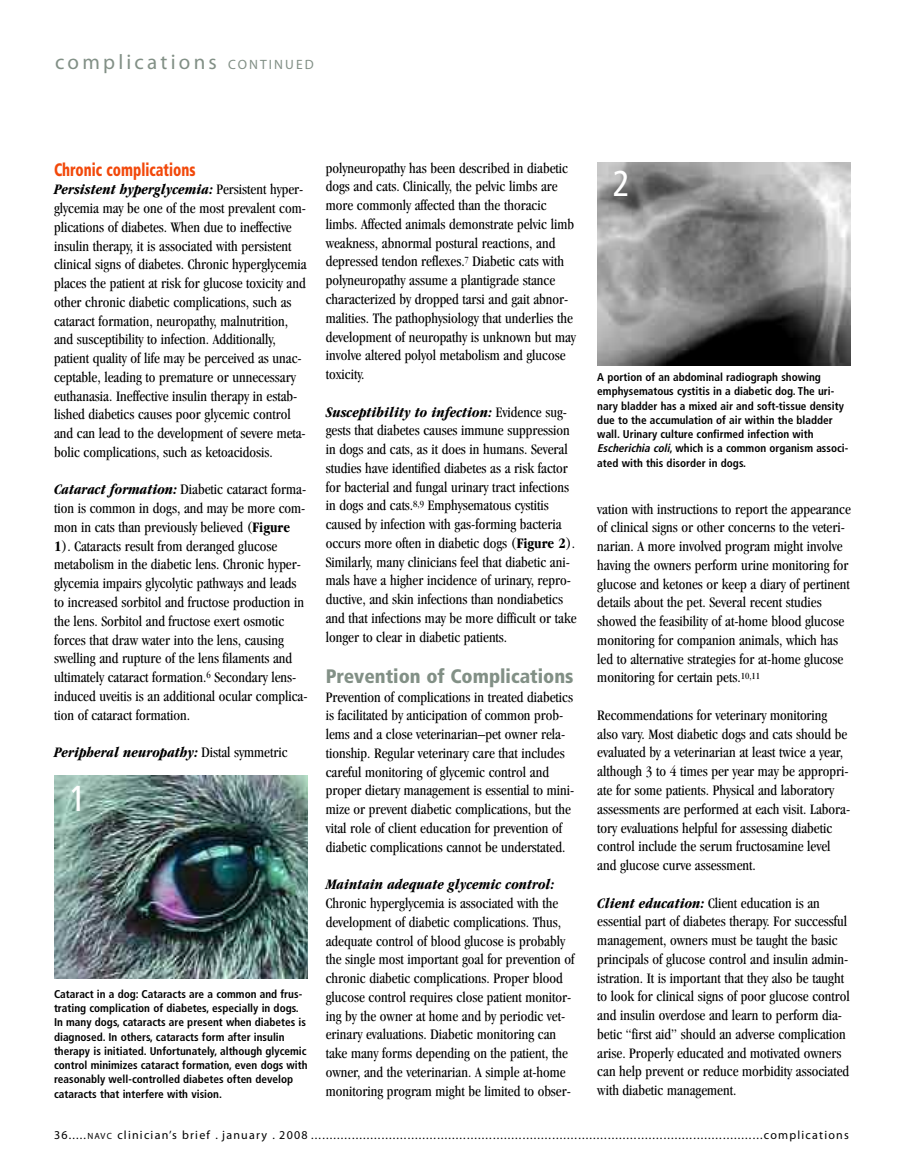
<style>
.page{position:relative;width:905px;height:1175px;background:#fff}
.page>*{position:absolute;margin:0;border:0;box-sizing:border-box;transform-origin:0 0}
.t1{font:condensed 36px "Frutiger";color:#fff}
.t2{font:21px "Myriad";letter-spacing:.155em;color:#829086}
.t3{font:900 condensed 19.5px "Frutiger";color:#829086}
.t4{font:900 condensed 18px "Frutiger";color:#f2480a;scale:.8 1}
.t5{font:condensed 15px/18.8px "Garamond";color:#000}
.t6{font:italic 700 condensed 15px "Garamond";color:#000}
.t7{font:12px "Myriad";letter-spacing:.1em;color:#000}
.t8{font:700 condensed 11.25px/14.2px "Frutiger";color:#000}
.s1{font-size:13.5px}
.s2{font-weight:700;font-style:italic}
.s3{font-weight:700}
.s4{font-weight:400;font-style:normal}
.s5{font-style:italic}
.s6{font-size:9px}
</style>
<div class="page">
<img style="left:54px;top:775px;width:254px;height:203px">
<img style="left:597px;top:162px;width:253px;height:203px">
<h2 class="t2" style="left:55px;top:54px;width:260px">complications <span class="s1">CONTINUED</span></h2>
<p class="t4" style="left:54px;top:162px;width:178px">Chronic complications</p>
<p class="t5" style="left:54px;top:181px;width:254px"><span class="s2">Persistent hyperglycemia:</span> Persistent hyper&shy;glycemia may be one of the most prevalent com&shy;plications of diabetes. When due to ineffective insulin therapy, it is associated with persistent clinical signs of diabetes. Chronic hyperglycemia places the patient at risk for glucose toxicity and other chronic diabetic complications, such as cataract formation, neuropathy, malnutrition, and susceptibility to infection. Additionally, patient quality of life may be perceived as unac&shy;ceptable, leading to premature or unnecessary euthanasia. Ineffective insulin therapy in estab&shy;lished diabetics causes poor glycemic control and can lead to the development of severe meta&shy;bolic complications, such as ketoacidosis.</p>
<p class="t5" style="left:54px;top:481px;width:255px"><span class="s2">Cataract formation:</span> Diabetic cataract forma&shy;tion is common in dogs, and may be more com&shy;mon in cats than previously believed (<span class="s3">Figure 1</span>). Cataracts result from deranged glucose metabolism in the diabetic lens. Chronic hyper&shy;glycemia impairs glycolytic pathways and leads to increased sorbitol and fructose production in the lens. Sorbitol and fructose exert osmotic forces that draw water into the lens, causing swelling and rupture of the lens filaments and ultimately cataract formation.<sup>6</sup> Secondary lens&shy;induced uveitis is an additional ocular complica&shy;tion of cataract formation.</p>
<p class="t6" style="left:54px;top:746px;width:235px">Peripheral neuropathy: <span class="s4">Distal symmetric</span></p>
<h1 class="t1" style="left:70px;top:784px;width:19px">1</h1>
<p class="t8" style="left:54px;top:987px;width:255px">Cataract in a dog: Cataracts are a common and frus&shy;trating complication of diabetes, especially in dogs.<br>In many dogs, cataracts are present when diabetes is diagnosed. In others, cataracts form after insulin therapy is initiated. Unfortunately, although glycemic control minimizes cataract formation, even dogs with reasonably well-controlled diabetes often develop cataracts that interfere with vision.</p>
<p class="t5" style="left:326px;top:160px;width:252px">polyneuropathy has been described in diabetic dogs and cats. Clinically, the pelvic limbs are more commonly affected than the thoracic limbs. Affected animals demonstrate pelvic limb weakness, abnormal postural reactions, and depressed tendon reflexes.<sup>7</sup> Diabetic cats with polyneuropathy assume a plantigrade stance characterized by dropped tarsi and gait abnor&shy;malities. The pathophysiology that underlies the development of neuropathy is unknown but may involve altered polyol metabolism and glucose toxicity.</p>
<p class="t5" style="left:326px;top:403px;width:252px"><span class="s2">Susceptibility to infection:</span> Evidence sug&shy;gests that diabetes causes immune suppression in dogs and cats, as it does in humans. Several studies have identified diabetes as a risk factor for bacterial and fungal urinary tract infections in dogs and cats.<sup>8,9</sup> Emphysematous cystitis caused by infection with gas-forming bacteria occurs more often in diabetic dogs (<span class="s3">Figure 2</span>).<br>Similarly, many clinicians feel that diabetic ani&shy;mals have a higher incidence of urinary, repro&shy;ductive, and skin infections than nondiabetics and that infections may be more difficult or take longer to clear in diabetic patients.</p>
<h3 class="t3" style="left:326px;top:668px;width:249px">Prevention of Complications</h3>
<p class="t5" style="left:326px;top:688px;width:250px">Prevention of complications in treated diabetics is facilitated by anticipation of common prob&shy;lems and a close veterinarian–pet owner rela&shy;tionship. Regular veterinary care that includes careful monitoring of glycemic control and proper dietary management is essential to mini&shy;mize or prevent diabetic complications, but the vital role of client education for prevention of diabetic complications cannot be understated.</p>
<p class="t6" style="left:326px;top:879px;width:230px">Maintain adequate glycemic control:</p>
<p class="t5" style="left:326px;top:895px;width:250px">Chronic hyperglycemia is associated with the development of diabetic complications. Thus, adequate control of blood glucose is probably the single most important goal for prevention of chronic diabetic complications. Proper blood glucose control requires close patient monitor&shy;ing by the owner at home and by periodic vet&shy;erinary evaluations. Diabetic monitoring can take many forms depending on the patient, the owner, and the veterinarian. A simple at-home monitoring program might be limited to obser-</p>
<h1 class="t1" style="left:613px;top:169px;width:19px">2</h1>
<p class="t8" style="left:597px;top:371px;width:252px">A portion of an abdominal radiograph showing emphysematous cystitis in a diabetic dog. The uri&shy;nary bladder has a mixed air and soft-tissue density due to the accumulation of air within the bladder wall. Urinary culture confirmed infection with <span class="s5">Escherichia coli</span>, which is a common organism associ&shy;ated with this disorder in dogs.</p>
<p class="t5" style="left:597px;top:500px;width:255px">vation with instructions to report the appearance of clinical signs or other concerns to the veteri&shy;narian. A more involved program might involve having the owners perform urine monitoring for glucose and ketones or keep a diary of pertinent details about the pet. Several recent studies showed the feasibility of at-home blood glucose monitoring for companion animals, which has led to alternative strategies for at-home glucose monitoring for certain pets.<sup>10,11</sup></p>
<p class="t5" style="left:597px;top:707px;width:254px">Recommendations for veterinary monitoring also vary. Most diabetic dogs and cats should be evaluated by a veterinarian at least twice a year, although 3 to 4 times per year may be appropri&shy;ate for some patients. Physical and laboratory assessments are performed at each visit. Labora&shy;tory evaluations helpful for assessing diabetic control include the serum fructosamine level and glucose curve assessment.</p>
<p class="t5" style="left:597px;top:894px;width:254px"><span class="s2">Client education:</span> Client education is an essential part of diabetes therapy. For successful management, owners must be taught the basic principals of glucose control and insulin admin&shy;istration. It is important that they also be taught to look for clinical signs of poor glucose control and insulin overdose and learn to perform dia&shy;betic “first aid” should an adverse complication arise. Properly educated and motivated owners can help prevent or reduce morbidity associated with diabetic management.</p>
<p class="t7" style="left:54px;top:1129px;width:796px">36.....<span class="s6">NAVC</span> clinician’s brief . january . 2008 ..........................................................................................................................complications</p>
</div>
